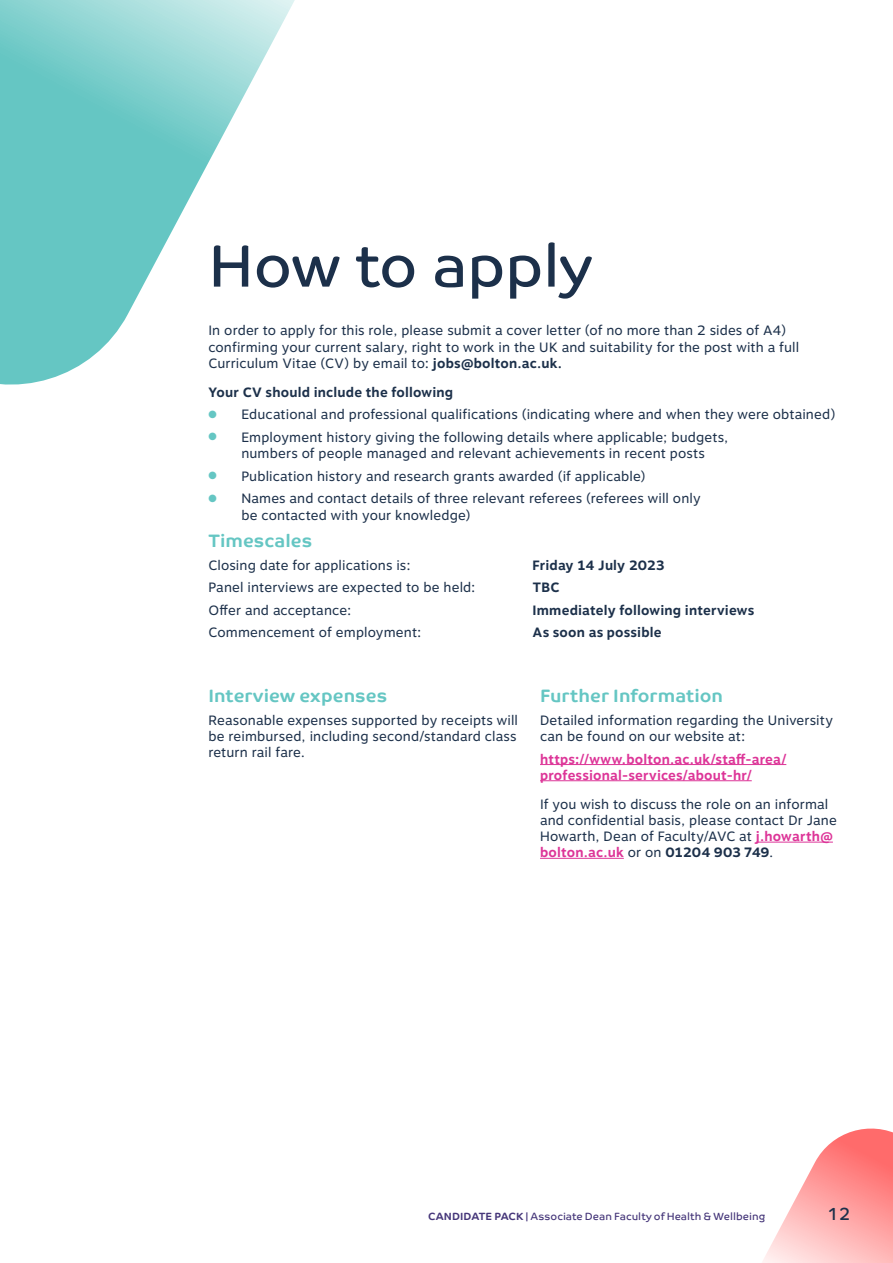
<style>
.page{position:relative;width:893px;height:1263px;background:#fff}
.page>*{position:absolute;margin:0;border:0;box-sizing:border-box;transform-origin:0 0}
.t1{font:60px "Co Text";letter-spacing:-.005em;color:#1c304a}
.t2{font:700 18px "Co Text";letter-spacing:.005em;color:#65c6c3}
.t3{font:18px "Co Text";color:#1c304a}
.t4{font:13.5px/16.2px "Motiva Sans";letter-spacing:.005em;color:#1c304a}
.t5{font:700 13.5px "Motiva Sans";letter-spacing:.01em;color:#1c304a}
.t6{font:700 13.5px/16.2px "Motiva Sans";letter-spacing:.01em;color:#dd3598}
.t7{font:10.5px "Co Text";letter-spacing:.005em;color:#46377a}
.s1{font-weight:700}
.s2{color:#65c6c3}
.s3{font-weight:700;color:#dd3598}
</style>
<div class="page">
<hr style="left:540px;top:764px;width:246px;height:1px;background:#dd3598">
<hr style="left:540px;top:780px;width:212px;height:1px;background:#dd3598">
<hr style="left:756px;top:842px;width:77px;height:1px;background:#dd3598">
<hr style="left:540px;top:858px;width:84px;height:1px;background:#dd3598">
<svg style="left:763px;top:1128px;width:130px;height:135px"></svg>
<svg style="left:0;top:0;width:295px;height:385px"></svg>
<p class="t1" style="left:208px;top:231px;width:386px">How to apply</p>
<p class="t4" style="left:208px;top:323px;width:592px">In order to apply for this role, please submit a cover letter (of no more than 2 sides of A4) confirming your current salary, right to work in the UK and suitability for the post with a full<br>Curriculum Vitae (CV) by email to: <span class="s1">jobs@bolton.ac.uk.</span></p>
<p class="t5" style="left:208px;top:382px;width:246px">Your CV should include the following</p>
<p class="t4" style="left:208px;top:407px;width:629px"><span class="s2">●</span> Educational and professional qualifications (indicating where and when they were obtained)</p>
<p class="t4" style="left:241px;top:429px;width:489px;text-indent:-33px"><span class="s2">●</span> Employment history giving the following details where applicable; budgets, numbers of people managed and relevant achievements in recent posts</p>
<p class="t4" style="left:208px;top:468px;width:439px"><span class="s2">●</span> Publication history and research grants awarded (if applicable)</p>
<p class="t4" style="left:241px;top:491px;width:461px;text-indent:-33px"><span class="s2">●</span> Names and contact details of three relevant referees (referees will only be contacted with your knowledge)</p>
<p class="t2" style="left:208px;top:530px;width:105px">Timescales</p>
<p class="t4" style="left:208px;top:557px;width:204px">Closing date for applications is:</p>
<p class="t5" style="left:532px;top:555px;width:134px">Friday 14 July 2023</p>
<p class="t4" style="left:208px;top:579px;width:269px">Panel interviews are expected to be held:</p>
<p class="t5" style="left:532px;top:577px;width:29px">TBC</p>
<p class="t4" style="left:208px;top:602px;width:145px">Offer and acceptance:</p>
<p class="t5" style="left:532px;top:600px;width:223px">Immediately following interviews</p>
<p class="t4" style="left:208px;top:625px;width:215px">Commencement of employment:</p>
<p class="t5" style="left:532px;top:622px;width:131px">As soon as possible</p>
<p class="t2" style="left:208px;top:685px;width:180px">Interview expenses</p>
<p class="t4" style="left:208px;top:712px;width:311px;text-align:justify">Reasonable expenses supported by receipts will be reimbursed, including second/standard class return rail fare.</p>
<p class="t2" style="left:540px;top:685px;width:185px">Further Information</p>
<p class="t4" style="left:540px;top:712px;width:295px">Detailed information regarding the University can be found on our website at:</p>
<p class="t6" style="left:540px;top:751px;width:248px">https://www.bolton.ac.uk/staff-area/ professional-services/about-hr/</p>
<p class="t4" style="left:540px;top:796px;width:298px">If you wish to discuss the role on an informal and confidential basis, please contact Dr Jane Howarth, Dean of Faculty/AVC at <span class="s3">j.howarth@ bolton.ac.uk</span> or on <span class="s1">01204 903 749</span>.</p>
<p class="t7" style="left:428px;top:1211px;width:339px"><span class="s1">CANDIDATE PACK</span> | Associate Dean Faculty of Health &amp; Wellbeing</p>
<p class="t3" style="left:827px;top:1203px;width:25px">12</p>
</div>
